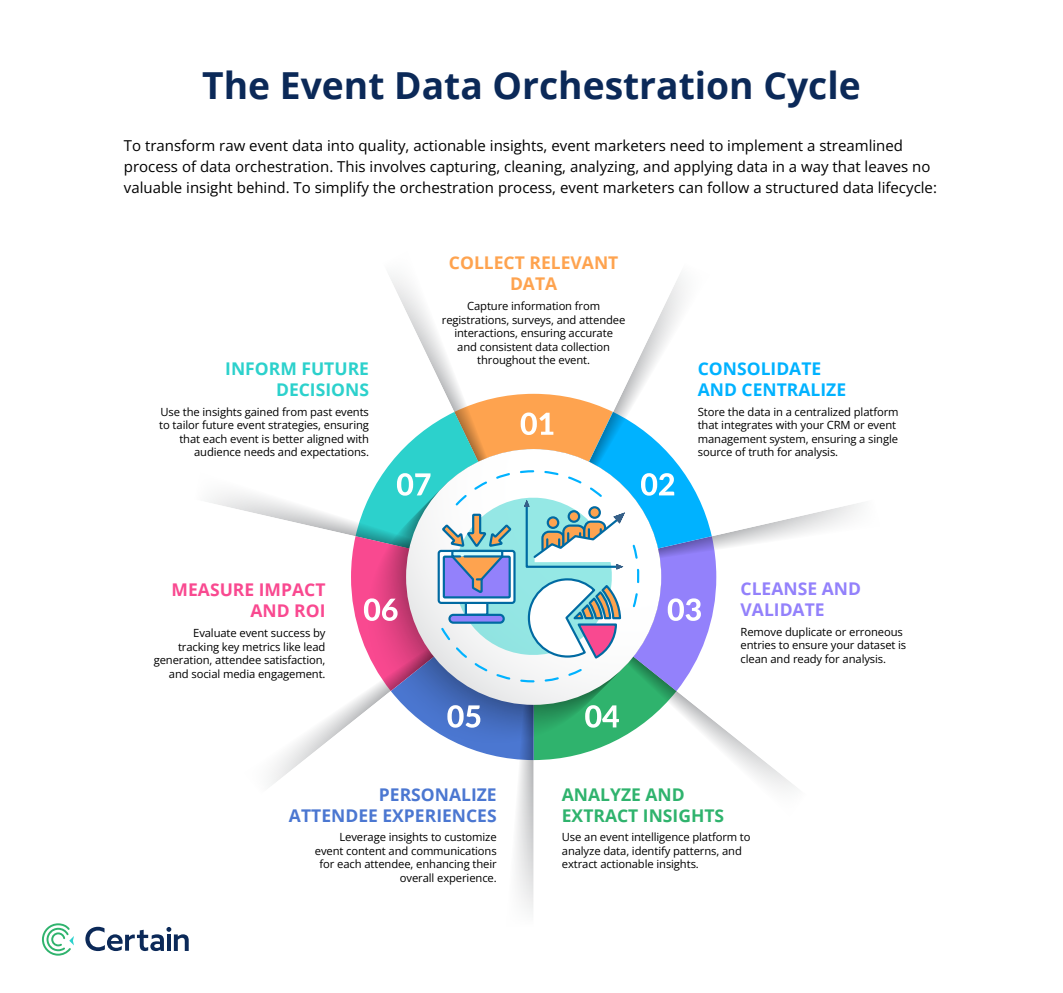
<style>
.page{position:relative;width:1063px;height:993px;background:#fff}
.page>*{position:absolute;margin:0;border:0;box-sizing:border-box;transform-origin:0 0}
.t1{font:700 37.25px "Open Sans";color:#0b2958}
.t2{font:700 17.5px/21px "Open Sans";color:#4b77d1;text-align:right}
.t3{font:700 17.5px/21px "Open Sans";color:#2fb36d}
.t4{font:700 17.5px/21px "Open Sans";color:#00b2ff}
.t5{font:700 17.5px/21px "Open Sans";color:#2cd1cc;text-align:right}
.t6{font:700 17.5px/21px "Open Sans";color:#fea34f;text-align:center}
.t7{font:700 17.5px/21px "Open Sans";color:#f94990;text-align:right}
.t8{font:700 17.5px/21px "Open Sans";color:#9381fb}
.t9{font:15px/20.6px "Open Sans";color:#000}
.t10{font:11.25px/13.5px "Open Sans";letter-spacing:-.01em;color:#000}
</style>
<div class="page">
<svg style="left:42px;top:923px;width:32px;height:32px"></svg>
<svg style="left:85px;top:275px;width:776px;height:675px"></svg>
<h1 class="t1" style="left:202px;top:59px;width:660px">The Event Data Orchestration Cycle</h1>
<p class="t9" style="left:124px;top:135px;width:814px">To transform raw event data into quality, actionable insights, event marketers need to implement a streamlined process of data orchestration. This involves capturing, cleaning, analyzing, and applying data in a way that leaves no valuable insight behind. To simplify the orchestration process, event marketers can follow a structured data lifecycle:</p>
<h2 class="t5" style="left:225px;top:357px;width:145px">INFORM FUTURE<br>DECISIONS</h2>
<p class="t10" style="left:159px;top:404px;width:211px;text-align:right">Use the insights gained from past events to tailor future event strategies, ensuring that each event is better aligned with audience needs and expectations.</p>
<h2 class="t7" style="left:172px;top:578px;width:155px">MEASURE IMPACT<br>AND ROI</h2>
<p class="t10" style="left:154px;top:625px;width:173px;text-align:right">Evaluate event success by tracking key metrics like lead generation, attendee satisfaction, and social media engagement.</p>
<h2 class="t6" style="left:449px;top:252px;width:171px">COLLECT RELEVANT<br>DATA</h2>
<p class="t10" style="left:442px;top:299px;width:185px;text-align:center">Capture information from registrations, surveys, and attendee interactions, ensuring accurate<br>and consistent data collection throughout the event.</p>
<h2 class="t4" style="left:697px;top:357px;width:150px">CONSOLIDATE<br>AND CENTRALIZE</h2>
<p class="t10" style="left:697px;top:404px;width:202px">Store the data in a centralized platform that integrates with your CRM or event management system, ensuring a single source of truth for analysis.</p>
<h2 class="t8" style="left:740px;top:577px;width:122px">CLEANSE AND<br>VALIDATE</h2>
<p class="t10" style="left:740px;top:624px;width:167px">Remove duplicate or erroneous entries to ensure your dataset is clean and ready for analysis.</p>
<h2 class="t2" style="left:289px;top:783px;width:209px">PERSONALIZE<br>ATTENDEE EXPERIENCES</h2>
<p class="t10" style="left:315px;top:830px;width:183px;text-align:right">Leverage insights to customize event content and communications for each attendee, enhancing their overall experience.</p>
<h2 class="t3" style="left:562px;top:783px;width:164px">ANALYZE AND<br>EXTRACT INSIGHTS</h2>
<p class="t10" style="left:562px;top:830px;width:190px">Use an event intelligence platform to analyze data, identify patterns, and extract actionable insights.</p>
</div>
